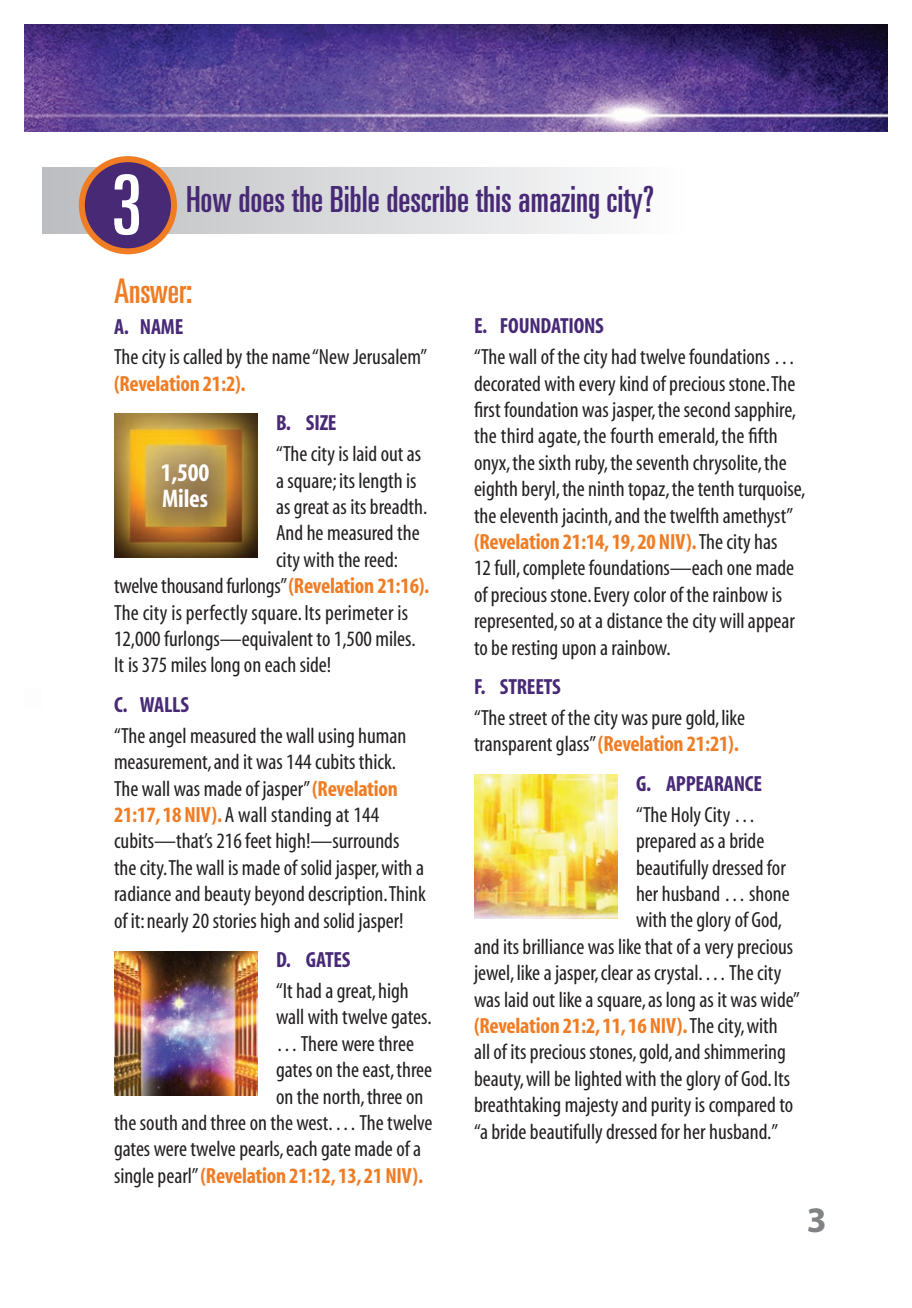
<style>
.page{position:relative;width:912px;height:1308px;background:#fff}
.page>*{position:absolute;margin:0;border:0;box-sizing:border-box;transform-origin:0 0}
.t1{font:ultra-condensed 83px "Univers";color:#fff}
.t2{font:ultra-condensed 36px "Univers";color:#472976}
.t3{font:700 36px "Myriad";color:#808285}
.t4{font:ultra-condensed 34px "Univers";color:#f07c23}
.t5{font:700 condensed 25.6px/25.6px "Myriad";letter-spacing:-.01em;color:#fff}
.t6{font:condensed 22px/26.4px "Myriad";color:#231f20}
.t7{font:700 condensed 22px "Myriad";letter-spacing:-.01em;color:#f07c23}
.t8{font:700 condensed 22px "Myriad";letter-spacing:-.01em;color:#472976}
.s1{font-weight:700;color:#f07c23}
.s2{font-weight:400;color:#231f20}
</style>
<div class="page">
<svg style="left:42px;top:167px;width:558px;height:67px;background:#dbdbdc"></svg>
<div style="left:82px;top:159px;width:92px;height:92px;background:#472976;border-radius:50%"></div>
<div style="left:79px;top:156px;width:98px;height:98px;border:6px solid #f07c23;border-radius:50%"></div>
<img style="left:24px;top:24px;width:864px;height:108px">
<img style="left:24px;top:52px;width:18px;height:80px">
<img style="left:114px;top:414px;width:144px;height:144px">
<img style="left:114px;top:952px;width:144px;height:144px">
<img style="left:474px;top:775px;width:144px;height:144px">
<h1 class="t1" style="left:111px;top:158px;width:32px">3</h1>
<h2 class="t2" style="left:186px;top:179px;width:470px">How does the Bible describe this amazing city?</h2>
<h3 class="t4" style="left:114px;top:271px;width:80px">Answer:</h3>
<p class="t8" style="left:114px;top:315px;width:71px">A. NAME</p>
<p class="t6" style="left:114px;top:345px;width:315px">The city is called by the name “New Jerusalem”</p>
<p class="t7" style="left:114px;top:372px;width:133px">(Revelation 21:2).</p>
<p class="t8" style="left:276px;top:412px;width:62px">B. SIZE</p>
<p class="t6" style="left:276px;top:442px;width:147px">“The city is laid out as</p>
<p class="t6" style="left:276px;top:468px;width:142px">a square; its length is</p>
<p class="t6" style="left:276px;top:494px;width:153px">as great as its breadth.</p>
<p class="t6" style="left:276px;top:521px;width:145px">And he measured the</p>
<p class="t6" style="left:276px;top:547px;width:124px">city with the reed:</p>
<p class="t6" style="left:114px;top:574px;width:317px">twelve thousand furlongs” <span class="s1">(Revelation 21:16).</span></p>
<p class="t6" style="left:114px;top:600px;width:296px">The city is perfectly square. Its perimeter is</p>
<p class="t6" style="left:114px;top:626px;width:303px">12,000 furlongs—equivalent to 1,500 miles.</p>
<p class="t6" style="left:114px;top:653px;width:219px">It is 375 miles long on each side!</p>
<p class="t8" style="left:114px;top:694px;width:77px">C. WALLS</p>
<p class="t6" style="left:114px;top:723px;width:313px">“The angel measured the wall using human measurement, and it was 144 cubits thick.<br>The wall was made of jasper” <span class="s1">(Revelation 21:17, 18 NIV).</span> A wall standing at 144 cubits—that’s 216 feet high!—surrounds the city.The wall is made of solid jasper, with a radiance and beauty beyond description.Think of it: nearly 20 stories high and solid jasper!</p>
<p class="t8" style="left:276px;top:949px;width:76px">D. GATES</p>
<p class="t6" style="left:276px;top:978px;width:134px">“It had a great, high</p>
<p class="t6" style="left:276px;top:1005px;width:157px">wall with twelve gates.</p>
<p class="t6" style="left:276px;top:1031px;width:140px">… There were three</p>
<p class="t6" style="left:276px;top:1058px;width:158px">gates on the east, three</p>
<p class="t6" style="left:276px;top:1084px;width:149px">on the north, three on</p>
<p class="t6" style="left:114px;top:1110px;width:320px">the south and three on the west. … The twelve</p>
<p class="t6" style="left:114px;top:1137px;width:309px">gates were twelve pearls, each gate made of a</p>
<p class="t7" style="left:114px;top:1164px;width:311px"><span class="s2">single pearl”</span> (Revelation 21:12, 13, 21 NIV).</p>
<p class="t5" style="left:161px;top:461px;width:50px">1,500<br>Miles</p>
<p class="t8" style="left:474px;top:315px;width:131px">E. FOUNDATIONS</p>
<p class="t6" style="left:474px;top:345px;width:333px">“The wall of the city had twelve foundations … decorated with every kind of precious stone.The first foundation was jasper, the second sapphire, the third agate, the fourth emerald, the fifth onyx, the sixth ruby, the seventh chrysolite, the eighth beryl, the ninth topaz, the tenth turquoise, the eleventh jacinth, and the twelfth amethyst” <span class="s1">(Revelation 21:14, 19, 20 NIV).</span> The city has<br>12 full, complete foundations—each one made of precious stone. Every color of the rainbow is represented, so at a distance the city will appear to be resting upon a rainbow.</p>
<p class="t8" style="left:474px;top:676px;width:88px">F. STREETS</p>
<p class="t6" style="left:474px;top:705px;width:273px">“The street of the city was pure gold, like transparent glass” <span class="s1">(Revelation 21:21).</span></p>
<p class="t8" style="left:636px;top:773px;width:128px">G. APPEARANCE</p>
<p class="t6" style="left:636px;top:802px;width:121px">“The Holy City …</p>
<p class="t6" style="left:636px;top:829px;width:130px">prepared as a bride</p>
<p class="t6" style="left:636px;top:855px;width:151px">beautifully dressed for</p>
<p class="t6" style="left:636px;top:882px;width:155px">her husband … shone</p>
<p class="t6" style="left:636px;top:908px;width:148px">with the glory of God,</p>
<p class="t6" style="left:474px;top:934px;width:321px">and its brilliance was like that of a very precious</p>
<p class="t6" style="left:474px;top:961px;width:309px">jewel, like a jasper, clear as crystal. … The city</p>
<p class="t6" style="left:474px;top:987px;width:328px">was laid out like a square, as long as it was wide”</p>
<p class="t7" style="left:474px;top:1015px;width:305px">(Revelation 21:2, 11, 16 NIV). <span class="s2">The city, with</span></p>
<p class="t6" style="left:474px;top:1040px;width:313px">all of its precious stones, gold, and shimmering</p>
<p class="t6" style="left:474px;top:1066px;width:318px">beauty, will be lighted with the glory of God. Its</p>
<p class="t6" style="left:474px;top:1093px;width:321px">breathtaking majesty and purity is compared to</p>
<p class="t6" style="left:474px;top:1119px;width:306px">“a bride beautifully dressed for her husband.”</p>
<h2 class="t3" style="left:807px;top:1202px;width:21px">3</h2>
</div>
